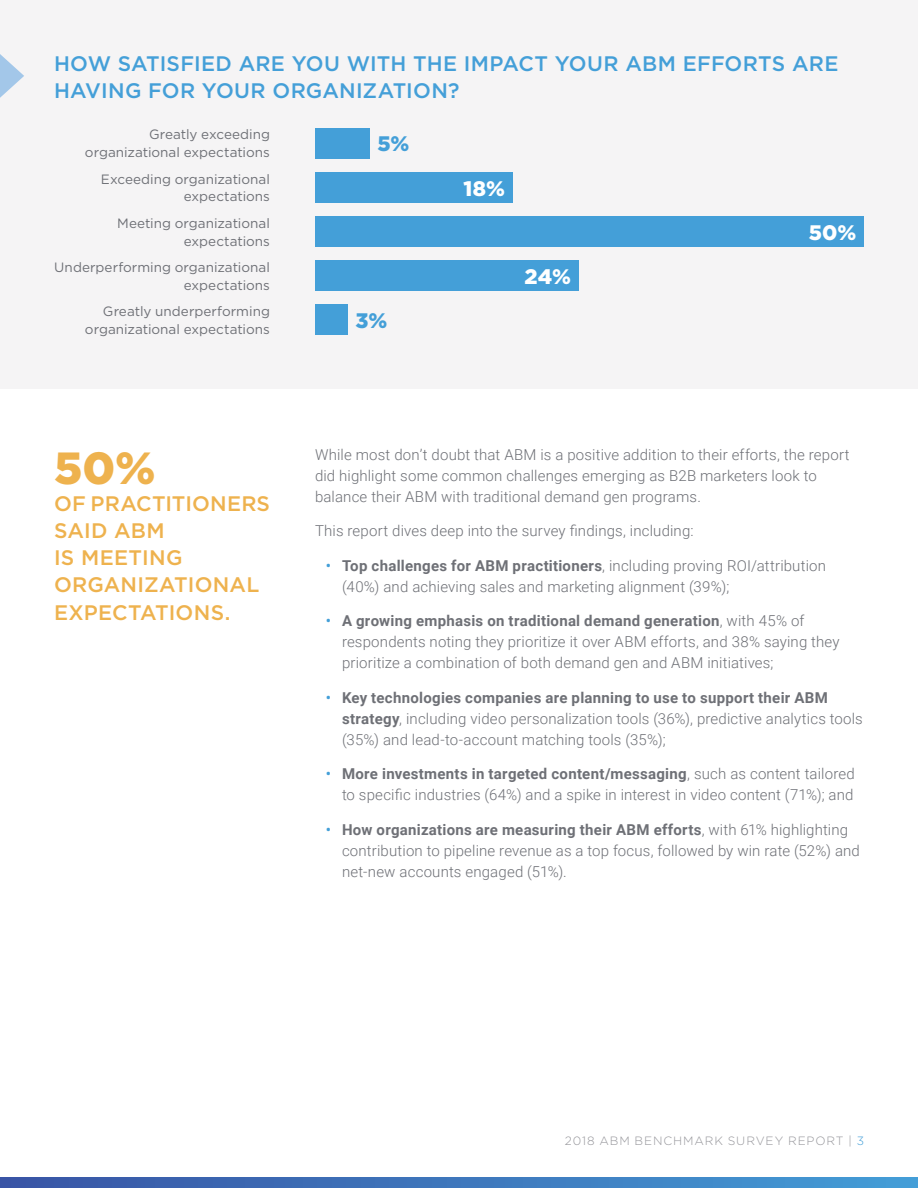
<style>
.page{position:relative;width:918px;height:1188px;background:#fff}
.page>*{position:absolute;margin:0;border:0;box-sizing:border-box;transform-origin:0 0}
.t1{font:900 45px "Gotham";color:#eeb24e}
.t2{font:500 21px/27px "Gotham";letter-spacing:.01em;color:#449fd8}
.t3{font:500 21px/27px "Gotham";letter-spacing:.01em;color:#eeb24e}
.t4{font:900 21px "Gotham";color:#fff}
.t5{font:900 21px "Gotham";color:#449fd8}
.t6{font:300 15px/21px "Roboto";letter-spacing:.01em;color:#6e7076}
.t7{font:13.5px/18px "Gotham";color:#6e7076;text-align:right}
.t8{font:300 12px "Gotham";letter-spacing:.075em;color:#95959a}
.s1{font-weight:500;color:#449fd8}
.s2{font-weight:700}
.s3{color:#449fd8}
</style>
<div class="page">
<svg style="left:0;top:1177px;width:918px;height:11px"></svg>
<div style="left:0;top:0;width:918px;height:388px;background:#f5f4f5"></div>
<svg style="left:0;top:54px;width:24px;height:44px"></svg>
<div style="left:315px;top:128px;width:55px;height:30px;background:#449fd8"></div>
<div style="left:315px;top:172px;width:198px;height:30px;background:#449fd8"></div>
<div style="left:315px;top:216px;width:549px;height:30px;background:#449fd8"></div>
<div style="left:315px;top:260px;width:264px;height:30px;background:#449fd8"></div>
<div style="left:315px;top:304px;width:33px;height:30px;background:#449fd8"></div>
<h2 class="t2" style="left:54px;top:50px;width:786px">HOW SATISFIED ARE YOU WITH THE IMPACT YOUR ABM EFFORTS ARE<br>HAVING FOR YOUR ORGANIZATION?</h2>
<p class="t7" style="left:85px;top:125px;width:187px">Greatly exceeding organizational expectations</p>
<h2 class="t5" style="left:377px;top:130px;width:34px">5%</h2>
<p class="t7" style="left:101px;top:169px;width:171px">Exceeding organizational expectations</p>
<p class="t7" style="left:117px;top:213px;width:154px">Meeting organizational expectations</p>
<p class="t7" style="left:54px;top:258px;width:217px">Underperforming organizational expectations</p>
<p class="t7" style="left:85px;top:302px;width:187px">Greatly underperforming organizational expectations</p>
<h2 class="t5" style="left:355px;top:306px;width:34px">3%</h2>
<h2 class="t4" style="left:464px;top:174px;width:43px">18%</h2>
<h2 class="t4" style="left:525px;top:262px;width:48px">24%</h2>
<h2 class="t4" style="left:809px;top:218px;width:49px">50%</h2>
<h1 class="t1" style="left:54px;top:438px;width:103px">50%</h1>
<h2 class="t3" style="left:54px;top:490px;width:218px">OF PRACTITIONERS<br>SAID ABM<br>IS MEETING<br>ORGANIZATIONAL<br>EXPECTATIONS.</h2>
<p class="t6" style="left:315px;top:443px;width:536px">While most don’t doubt that ABM is a positive addition to their efforts, the report did highlight some common challenges emerging as B2B marketers look to balance their ABM with traditional demand gen programs.</p>
<p class="t6" style="left:315px;top:520px;width:380px">This report dives deep into the survey findings, including:</p>
<p class="t6" style="left:342px;top:554px;width:486px;text-indent:-16px"><span class="s1">•</span> <span class="s2">Top challenges for ABM practitioners</span>, including proving ROI/attribution (40%) and achieving sales and marketing alignment (39%);</p>
<p class="t6" style="left:342px;top:610px;width:499px;text-indent:-16px"><span class="s1">•</span> <span class="s2">A growing emphasis on traditional demand generation</span>, with 45% of respondents noting they prioritize it over ABM efforts, and 38% saying they prioritize a combination of both demand gen and ABM initiatives;</p>
<p class="t6" style="left:342px;top:686px;width:522px;text-indent:-16px"><span class="s1">•</span> <span class="s2">Key technologies companies are planning to use to support their ABM strategy</span>, including video personalization tools (36%), predictive analytics tools (35%) and lead-to-account matching tools (35%);</p>
<p class="t6" style="left:326px;top:763px;width:531px;text-align:right"><span class="s1">•</span> <span class="s2">More investments in targeted content/messaging</span>, such as content tailored to specific industries (64%) and a spike in interest in video content (71%); and</p>
<p class="t6" style="left:342px;top:818px;width:519px;text-indent:-16px"><span class="s1">•</span> <span class="s2">How organizations are measuring their ABM efforts</span>, with 61% highlighting contribution to pipeline revenue as a top focus, followed by win rate (52%) and net-new accounts engaged (51%).</p>
<p class="t8" style="left:565px;top:1133px;width:301px">2018 ABM BENCHMARK SURVEY REPORT | <span class="s3">3</span></p>
</div>
